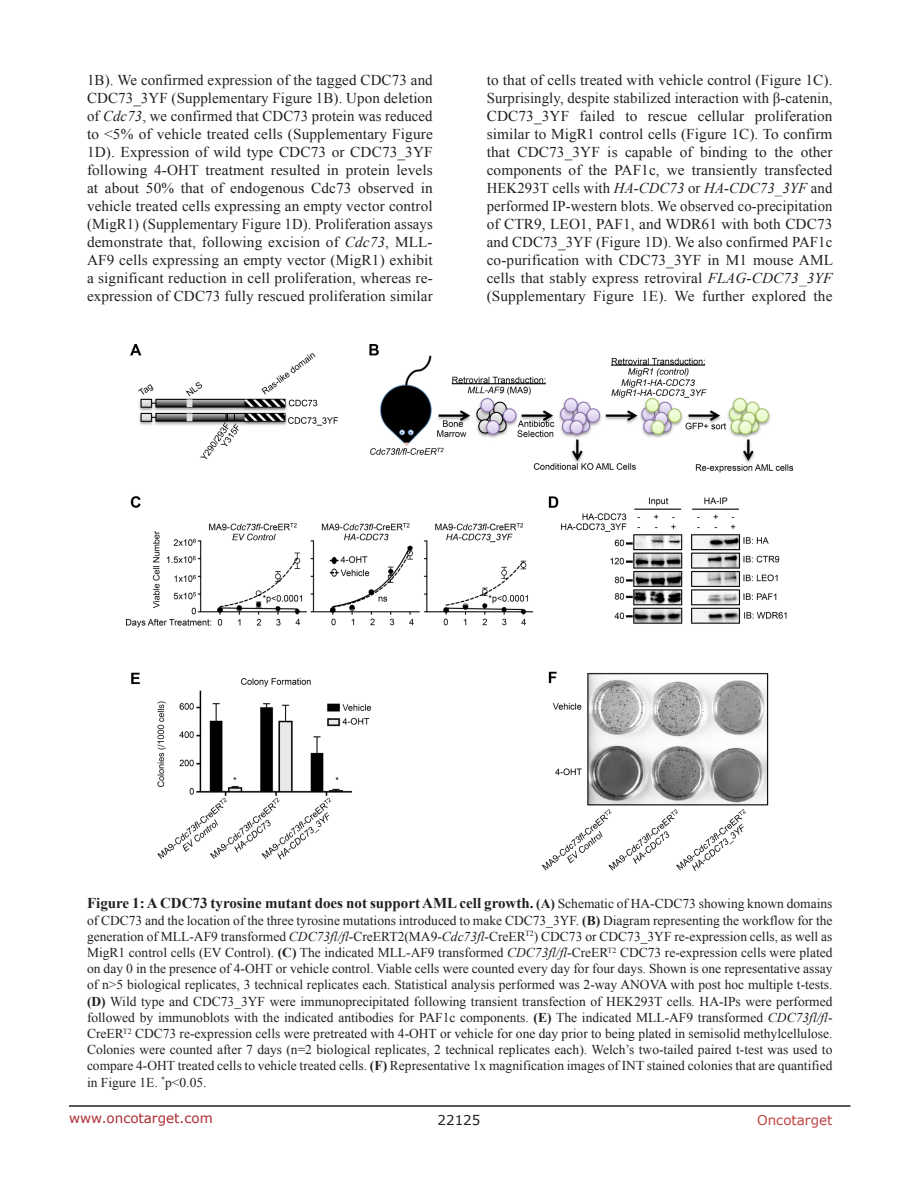
<style>
.page{position:relative;width:918px;height:1188px;background:#fff}
.page>*{position:absolute;margin:0;border:0;box-sizing:border-box;transform-origin:0 0}
.BodyText{font:15px/18px "Times New Roman";letter-spacing:.005em;color:#231f20;text-align:justify}
.figuretext{font:700 15px "Times New Roman";color:#231f20}
.figuretext-2{font:13.5px/16.2px "Times New Roman";color:#231f20;text-align:justify}
.t1{font:13.5px "Verdana";color:#ac2b31}
.t2{font:13.5px "Verdana";color:#c24141}
.t3{font:13.5px "Verdana";color:#231f20}
.s1{font-style:italic}
.s2{font-size:13.5px}
.s3{font-weight:400;font-size:13.5px}
.s4{font-weight:700}
</style>
<div class="page">
<hr style="left:69px;top:1105px;width:781px;height:2px;background:#231f20">
<img style="left:127px;top:345px;width:666px;height:525px">
<p class="BodyText" style="left:87px;top:71px;width:347px">1B). We confirmed expression of the tagged CDC73 and CDC73_3YF (Supplementary Figure 1B). Upon deletion of <span class="s1">Cdc73</span>, we confirmed that CDC73 protein was reduced to &lt;5% of vehicle treated cells (Supplementary Figure 1D). Expression of wild type CDC73 or CDC73_3YF following 4-OHT treatment resulted in protein levels at about 50% that of endogenous Cdc73 observed in vehicle treated cells expressing an empty vector control (MigR1) (Supplementary Figure 1D). Proliferation assays demonstrate that, following excision of <span class="s1">Cdc73</span>, MLL-AF9 cells expressing an empty vector (MigR1) exhibit a significant reduction in cell proliferation, whereas re&shy;expression of CDC73 fully rescued proliferation similar</p>
<p class="BodyText" style="left:487px;top:71px;width:348px">to that of cells treated with vehicle control (Figure 1C).<br>Surprisingly, despite stabilized interaction with β-catenin, CDC73_3YF failed to rescue cellular proliferation similar to MigR1 control cells (Figure 1C). To confirm that CDC73_3YF is capable of binding to the other components of the PAF1c, we transiently transfected HEK293T cells with <span class="s1">HA-CDC73</span> or <span class="s1">HA-CDC73_3YF</span> and performed IP-western blots. We observed co-precipitation of CTR9, LEO1, PAF1, and WDR61 with both CDC73 and CDC73_3YF (Figure 1D). We also confirmed PAF1c co-purification with CDC73_3YF in M1 mouse AML cells that stably express retroviral <span class="s1">FLAG-CDC73_3YF </span>(Supplementary Figure 1E). We further explored the</p>
<p class="figuretext" style="left:87px;top:893px;width:747px">Figure 1: A CDC73 tyrosine mutant does not support AML cell growth. <span class="s2">(A)</span> <span class="s3">Schematic of HA-CDC73 showing known domains</span></p>
<p class="figuretext-2" style="left:87px;top:912px;width:747px">of CDC73 and the location of the three tyrosine mutations introduced to make CDC73_3YF. <span class="s4">(B)</span> Diagram representing the workflow for the generation of MLL-AF9 transformed <span class="s1">CDC73fl/fl</span>-CreERT2(MA9-<span class="s1">Cdc73fl</span>-CreER<sup>T2</sup>) CDC73 or CDC73_3YF re-expression cells, as well as MigR1 control cells (EV Control). <span class="s4">(C)</span> The indicated MLL-AF9 transformed <span class="s1">CDC73fl/fl</span>-CreER<sup>T2</sup> CDC73 re-expression cells were plated on day 0 in the presence of 4-OHT or vehicle control. Viable cells were counted every day for four days. Shown is one representative assay of n&gt;5 biological replicates, 3 technical replicates each. Statistical analysis performed was 2-way ANOVA with post hoc multiple t-tests. <span class="s4">(D)</span> Wild type and CDC73_3YF were immunoprecipitated following transient transfection of HEK293T cells. HA-IPs were performed followed by immunoblots with the indicated antibodies for PAF1c components. <span class="s4">(E)</span> The indicated MLL-AF9 transformed <span class="s1">CDC73fl/fl</span>-CreER<sup>T2</sup> CDC73 re-expression cells were pretreated with 4-OHT or vehicle for one day prior to being plated in semisolid methylcellulose.<br>Colonies were counted after 7 days (n=2 biological replicates, 2 technical replicates each). Welch’s two-tailed paired t-test was used to compare 4-OHT treated cells to vehicle treated cells. <span class="s4">(F)</span> Representative 1x magnification images of INT stained colonies that are quantified in Figure 1E. <sup>*</sup>p&lt;0.05.</p>
<p class="t1" style="left:69px;top:1109px;width:145px">www.oncotarget.com</p>
<p class="t3" style="left:438px;top:1111px;width:44px">22125</p>
<p class="t2" style="left:757px;top:1111px;width:77px">Oncotarget</p>
</div>
